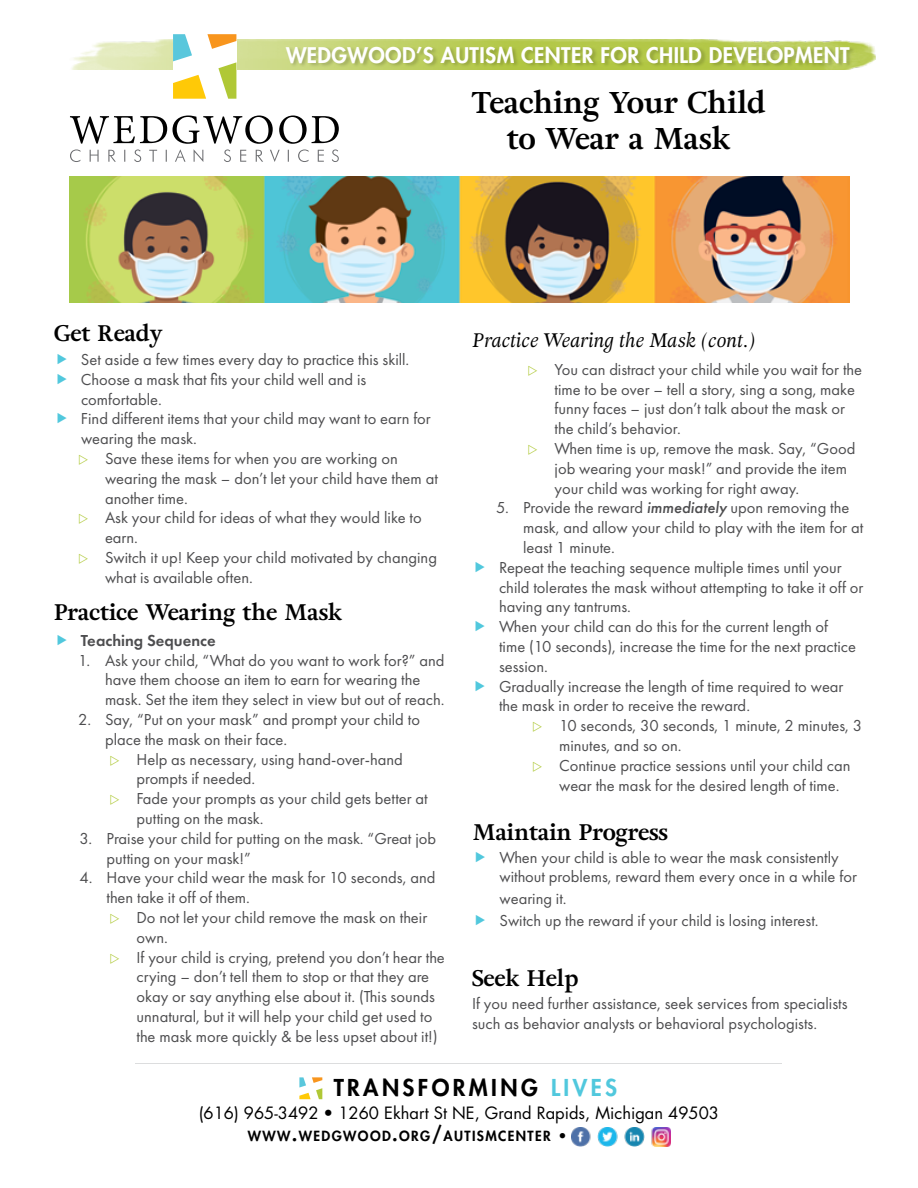
<style>
.page{position:relative;width:918px;height:1188px;background:#fff}
.page>*{position:absolute;margin:0;border:0;box-sizing:border-box;transform-origin:0 0}
.t1{font:700 30px "Adriane Text";color:#000}
.t2{font:800 22.65px "Futura Std";letter-spacing:.15em;color:#000}
.t3{font:700 22.5px "Adriane Text";color:#000}
.t4{font:800 21px "Futura Std";letter-spacing:.02em;color:#fff}
.t5{font:italic 19.5px "Adriane Text";color:#000}
.t6{font:16.5px/19.8px "Futura PT";color:#4d4d4f}
.t7{font:16.5px "Futura Std";color:#000}
.t8{font:600 16.5px "Futura PT";color:#4d4d4f}
.t9{font:800 13.65px "Futura Std";letter-spacing:.1em;color:#000}
.s1{font-weight:500;font-style:italic}
.s2{color:#51c8dd}
.s3{font-size:19.5px}
.s4{font-size:14.1px}
</style>
<div class="page">
<img style="left:71px;top:39px;width:805px;height:30px">
<div style="left:285px;top:47px;width:570px;height:20px;background:#000;opacity:.19"></div>
<div style="left:173px;top:34px;width:63px;height:65px;background:#fff"></div>
<svg style="left:70px;top:116px;width:269px;height:46px"></svg>
<svg style="left:173px;top:34px;width:19px;height:27px"></svg>
<svg style="left:173px;top:75px;width:33px;height:24px"></svg>
<svg style="left:207px;top:34px;width:29px;height:15px"></svg>
<svg style="left:218px;top:62px;width:18px;height:37px"></svg>
<hr style="left:136px;top:1063px;width:646px;height:1px;background:#dcddde">
<img style="left:572px;top:1127px;width:98px;height:20px">
<svg style="left:299px;top:1077px;width:23px;height:22px"></svg>
<img style="left:69px;top:177px;width:781px;height:126px">
<p class="t4" style="left:286px;top:42px;width:565px">WEDGWOOD’S AUTISM CENTER FOR CHILD DEVELOPMENT</p>
<p class="t1" style="left:472px;top:83px;width:296px">Teaching Your Child</p>
<p class="t1" style="left:507px;top:119px;width:225px">to Wear a Mask</p>
<p class="t3" style="left:54px;top:318px;width:110px">Get Ready</p>
<p class="t6" style="left:81px;top:349px;width:330px">Set aside a few times every day to practice this skill.</p>
<p class="t6" style="left:81px;top:369px;width:287px">Choose a mask that fits your child well and is comfortable.</p>
<p class="t6" style="left:81px;top:409px;width:351px">Find different items that your child may want to earn for wearing the mask.</p>
<p class="t6" style="left:105px;top:448px;width:334px">Save these items for when you are working on wearing the mask – don’t let your child have them at another time.</p>
<p class="t6" style="left:105px;top:508px;width:318px">Ask your child for ideas of what they would like to earn.</p>
<p class="t6" style="left:105px;top:547px;width:334px">Switch it up! Keep your child motivated by changing what is available often.</p>
<p class="t3" style="left:54px;top:597px;width:290px">Practice Wearing the Mask</p>
<p class="t8" style="left:81px;top:630px;width:136px">Teaching Sequence</p>
<p class="t6" style="left:105px;top:650px;width:341px;text-indent:-27px">1. Ask your child, “What do you want to work for?” and have them choose an item to earn for wearing the mask. Set the item they select in view but out of reach.</p>
<p class="t6" style="left:105px;top:710px;width:317px;text-indent:-27px">2. Say, “Put on your mask” and prompt your child to place the mask on their face.</p>
<p class="t6" style="left:136px;top:749px;width:268px">Help as necessary, using hand-over-hand prompts if needed.</p>
<p class="t6" style="left:136px;top:789px;width:293px">Fade your prompts as your child gets better at putting on the mask.</p>
<p class="t6" style="left:106px;top:828px;width:331px;text-indent:-27px">3. Praise your child for putting on the mask. “Great job putting on your mask!”</p>
<p class="t6" style="left:106px;top:868px;width:330px;text-indent:-27px">4. Have your child wear the mask for 10 seconds, and then take it off of them.</p>
<p class="t6" style="left:136px;top:908px;width:292px">Do not let your child remove the mask on their own.</p>
<p class="t6" style="left:136px;top:947px;width:310px">If your child is crying, pretend you don’t hear the crying – don’t tell them to stop or that they are okay or say anything else about it. (This sounds unnatural, but it will help your child get used to the mask more quickly &amp; be less upset about it!)</p>
<p class="t5" style="left:472px;top:326px;width:284px">Practice Wearing the Mask (cont.)</p>
<p class="t6" style="left:555px;top:359px;width:309px">You can distract your child while you wait for the time to be over – tell a story, sing a song, make funny faces – just don’t talk about the mask or the child’s behavior.</p>
<p class="t6" style="left:555px;top:439px;width:302px">When time is up, remove the mask. Say, “Good job wearing your mask!” and provide the item your child was working for right away.</p>
<p class="t6" style="left:523px;top:498px;width:342px;text-indent:-27px">5. Provide the reward <span class="s1">immediately</span> upon removing the mask, and allow your child to play with the item for at least 1 minute.</p>
<p class="t6" style="left:499px;top:557px;width:366px">Repeat the teaching sequence multiple times until your child tolerates the mask without attempting to take it off or having any tantrums.</p>
<p class="t6" style="left:499px;top:617px;width:358px">When your child can do this for the current length of time (10 seconds), increase the time for the next practice session.</p>
<p class="t6" style="left:499px;top:676px;width:346px">Gradually increase the length of time required to wear the mask in order to receive the reward.</p>
<p class="t6" style="left:559px;top:716px;width:305px">10 seconds, 30 seconds, 1 minute, 2 minutes, 3 minutes, and so on.</p>
<p class="t6" style="left:559px;top:755px;width:293px">Continue practice sessions until your child can wear the mask for the desired length of time.</p>
<p class="t3" style="left:473px;top:817px;width:197px">Maintain Progress</p>
<p class="t6" style="left:500px;top:847px;width:359px">When your child is able to wear the mask consistently without problems, reward them every once in a while for</p>
<p class="t6" style="left:500px;top:888px;width:69px">wearing it.</p>
<p class="t6" style="left:500px;top:910px;width:321px">Switch up the reward if your child is losing interest.</p>
<p class="t3" style="left:472px;top:964px;width:107px">Seek Help</p>
<p class="t6" style="left:472px;top:994px;width:377px">If you need further assistance, seek services from specialists such as behavior analysts or behavioral psychologists.</p>
<p class="t2" style="left:334px;top:1073px;width:285px">TRANSFORMING <span class="s2">LIVES</span></p>
<p class="t7" style="left:199px;top:1103px;width:522px">(616) 965-3492 • 1260 Ekhart St NE, Grand Rapids, Michigan 49503</p>
<p class="t9" style="left:248px;top:1127px;width:320px">WWW<span class="s3">.</span>WEDGWOOD<span class="s3">.</span>ORG<span class="s3">/</span>AUTISMCENTER <span class="s4">•</span></p>
</div>
